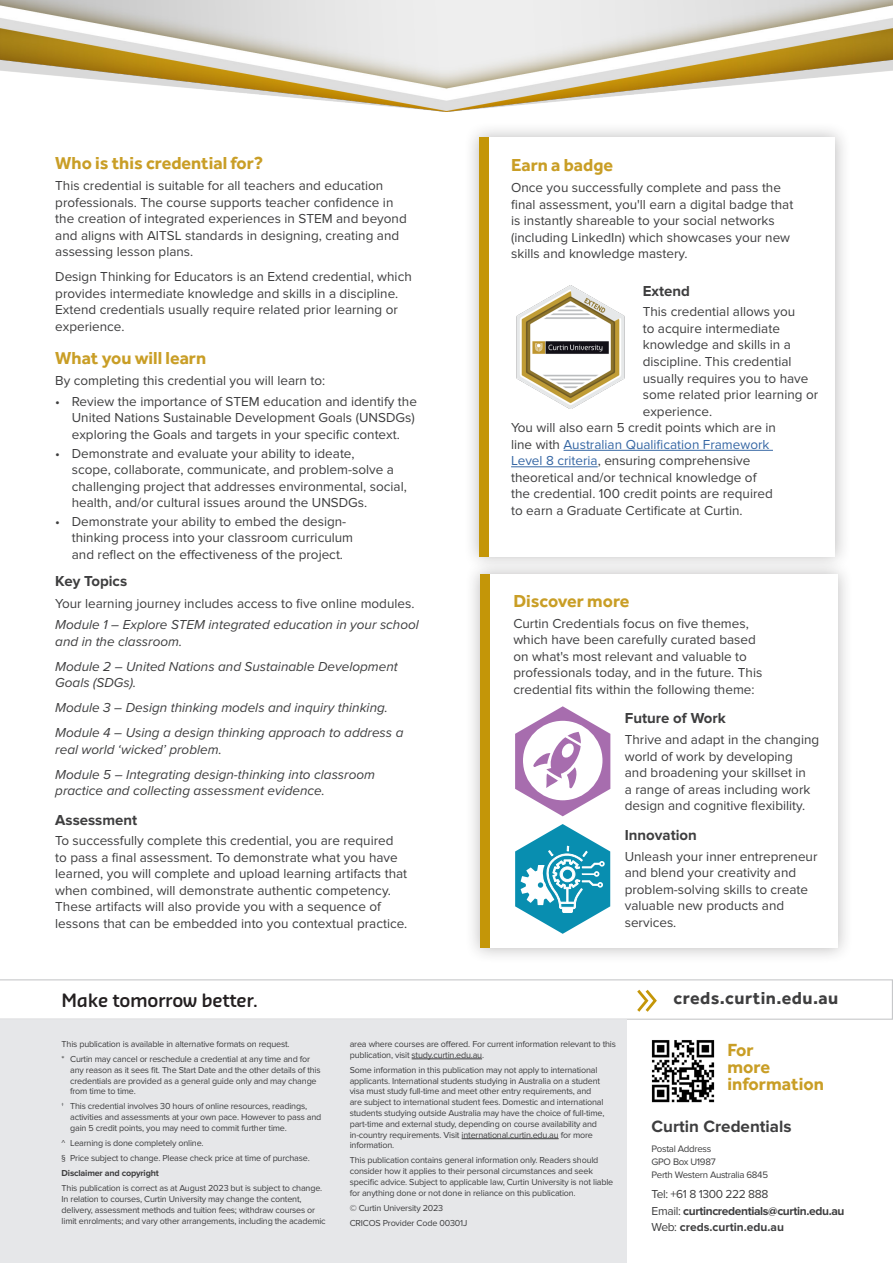
<style>
.page{position:relative;width:893px;height:1263px;background:#fff}
.page>*{position:absolute;margin:0;border:0;box-sizing:border-box;transform-origin:0 0}
.t1{font:700 18.15px/17px "Effra";color:#c99e26}
.t2{font:700 18px "Effra";color:#c99e26}
.t3{font:600 18px "Sansa Soft Pro";letter-spacing:-.02em;color:#231f20}
.t4{font:700 18px "Effra";letter-spacing:.025em;color:#3e3e3f}
.t5{font:700 16.95px "Proxima Nova";color:#3e3e3f}
.t6{font:700 15px "Proxima Nova";color:#3e3e3f}
.t7{font:13.5px/16.5px "Proxima Nova";color:#3e3e3f}
.t8{font:italic 13.5px/16.5px "Proxima Nova";color:#3e3e3f}
.t9{font:13.5px "Proxima Nova";color:#3667a4}
.t10{font:700 12px/16.5px "Proxima Nova";letter-spacing:-.03em;color:#3e3e3f}
.t11{font:9.75px/13.4px "Proxima Nova";letter-spacing:-.03em;color:#3e3e3f}
.Disclaimer_Info_copy{font:9px/10.8px "Proxima Nova";letter-spacing:-.02em;color:#3e3e3f}
.Disclaimer_bullets{font:9px/10.8px "Proxima Nova";letter-spacing:-.02em;color:#3e3e3f}
.Disclaimer_Info_copy-2{font:700 9px "Proxima Nova";letter-spacing:-.02em;color:#3e3e3f}
.s1{color:#3e3e3f}
.s2{color:#3667a4}
.s3{font-weight:400}
</style>
<div class="page">
<svg style="left:0;top:979px;width:893px;height:41px"></svg>
<img style="left:651px;top:1040px;width:64px;height:63px">
<img style="left:0;top:0;width:893px;height:112px">
<div style="left:0;top:1020px;width:627px;height:243px;background:#e6e7e9"></div>
<hr style="left:412px;top:1058px;width:70px;height:1px;background:#3e3e3f">
<hr style="left:462px;top:1138px;width:97px;height:1px;background:#3e3e3f">
<div style="left:464px;top:121px;width:387px;height:451px;background:#231f20;opacity:.3"></div>
<div style="left:479px;top:137px;width:356px;height:419px;background:#fff"></div>
<div style="left:479px;top:137px;width:9px;height:419px;background:#c49608"></div>
<hr style="left:564px;top:450px;width:209px;height:1px;background:#3667a4">
<hr style="left:511px;top:466px;width:87px;height:1px;background:#3667a4">
<img style="left:516px;top:285px;width:109px;height:124px">
<div style="left:465px;top:558px;width:389px;height:406px;background:#231f20;opacity:.3"></div>
<div style="left:481px;top:574px;width:357px;height:374px;background:#fff"></div>
<div style="left:481px;top:574px;width:9px;height:374px;background:#c49608"></div>
<svg style="left:515px;top:706px;width:95px;height:110px"></svg>
<svg style="left:515px;top:824px;width:95px;height:110px"></svg>
<h3 class="t2" style="left:55px;top:152px;width:210px">Who is this credential for?</h3>
<p class="t7" style="left:55px;top:178px;width:353px">This credential is suitable for all teachers and education professionals. The course supports teacher confidence in the creation of integrated experiences in STEM and beyond and aligns with AITSL standards in designing, creating and assessing lesson plans.</p>
<p class="t7" style="left:55px;top:269px;width:358px">Design Thinking for Educators is an Extend credential, which provides intermediate knowledge and skills in a discipline.<br>Extend credentials usually require related prior learning or experience.</p>
<h3 class="t2" style="left:55px;top:347px;width:152px">What you will learn</h3>
<p class="t7" style="left:55px;top:373px;width:272px">By completing this credential you will learn to:</p>
<p class="t7" style="left:72px;top:393px;width:347px;text-indent:-16px">• Review the importance of STEM education and identify the<br>United Nations Sustainable Development Goals (UNSDGs) exploring the Goals and targets in your specific context.</p>
<p class="t7" style="left:72px;top:445px;width:337px;text-indent:-16px">• Demonstrate and evaluate your ability to ideate,<br>scope, collaborate, communicate, and problem-solve a challenging project that addresses environmental, social, health, and/or cultural issues around the UNSDGs.</p>
<p class="t7" style="left:72px;top:513px;width:283px;text-indent:-16px">• Demonstrate your ability to embed the design&shy;thinking process into your classroom curriculum and reflect on the effectiveness of the project.</p>
<h4 class="t6" style="left:55px;top:572px;width:74px">Key Topics</h4>
<h4 class="t7" style="left:55px;top:596px;width:361px">Your learning journey includes access to five online modules.</h4>
<p class="t8" style="left:55px;top:616px;width:365px">Module 1 – Explore STEM integrated education in your school and in the classroom.</p>
<p class="t8" style="left:55px;top:657px;width:344px">Module 2 – United Nations and Sustainable Development<br>Goals (SDGs).</p>
<p class="t8" style="left:55px;top:699px;width:334px">Module 3 – Design thinking models and inquiry thinking.</p>
<p class="t8" style="left:55px;top:724px;width:350px">Module 4 – Using a design thinking approach to address a real world ‘wicked’ problem.</p>
<p class="t8" style="left:55px;top:765px;width:321px">Module 5 – Integrating design-thinking into classroom practice and collecting assessment evidence.</p>
<h4 class="t6" style="left:55px;top:811px;width:84px">Assessment</h4>
<p class="t7" style="left:55px;top:833px;width:354px">To successfully complete this credential, you are required to pass a final assessment. To demonstrate what you have learned, you will complete and upload learning artifacts that when combined, will demonstrate authentic competency.<br>These artifacts will also provide you with a sequence of lessons that can be embedded into you contextual practice.</p>
<h3 class="t2" style="left:511px;top:154px;width:103px">Earn a badge</h3>
<p class="t7" style="left:511px;top:180px;width:284px">Once you successfully complete and pass the final assessment, you'll earn a digital badge that is instantly shareable to your social networks (including LinkedIn) which showcases your new skills and knowledge mastery.</p>
<p class="t6" style="left:643px;top:282px;width:49px">Extend</p>
<p class="t7" style="left:643px;top:304px;width:154px">This credential allows you</p>
<p class="t7" style="left:643px;top:320px;width:139px">to acquire intermediate</p>
<p class="t7" style="left:643px;top:337px;width:150px">knowledge and skills in a</p>
<p class="t7" style="left:643px;top:353px;width:150px">discipline. This credential</p>
<p class="t7" style="left:643px;top:370px;width:167px">usually requires you to have</p>
<p class="t7" style="left:643px;top:386px;width:177px">some related prior learning or</p>
<p class="t7" style="left:643px;top:403px;width:71px">experience.</p>
<p class="t7" style="left:511px;top:419px;width:266px">You will also earn 5 credit points which are in</p>
<p class="t9" style="left:511px;top:436px;width:260px"><span class="s1">line with</span> Australian Qualification Framework</p>
<p class="t7" style="left:511px;top:452px;width:241px"><span class="s2">Level 8 criteria</span>, ensuring comprehensive</p>
<p class="t7" style="left:511px;top:469px;width:247px">theoretical and/or technical knowledge of</p>
<p class="t7" style="left:511px;top:485px;width:263px">the credential. 100 credit points are required</p>
<p class="t7" style="left:511px;top:502px;width:233px">to earn a Graduate Certificate at Curtin.</p>
<h3 class="t2" style="left:513px;top:590px;width:118px">Discover more</h3>
<p class="t7" style="left:513px;top:615px;width:250px">Curtin Credentials focus on five themes, which have been carefully curated based on what's most relevant and valuable to professionals today, and in the future. This credential fits within the following theme:</p>
<h4 class="t6" style="left:625px;top:710px;width:103px">Future of Work</h4>
<p class="t7" style="left:625px;top:732px;width:196px">Thrive and adapt in the changing world of work by developing<br>and broadening your skillset in<br>a range of areas including work design and cognitive flexibility.</p>
<h4 class="t6" style="left:625px;top:826px;width:74px">Innovation</h4>
<p class="t7" style="left:625px;top:848px;width:194px">Unleash your inner entrepreneur and blend your creativity and problem-solving skills to create valuable new products and services.</p>
<h2 class="t3" style="left:62px;top:988px;width:198px">Make tomorrow better.</h2>
<h2 class="t4" style="left:673px;top:987px;width:166px">creds.curtin.edu.au</h2>
<h1 class="t1" style="left:727px;top:1041px;width:98px">For<br>more information</h1>
<p class="Disclaimer_Info_copy" style="left:62px;top:1038px;width:230px">This publication is available in alternative formats on request.</p>
<p class="Disclaimer_bullets" style="left:70px;top:1054px;width:252px;text-indent:-9px">* Curtin may cancel or reschedule a credential at any time and for any reason as it sees fit. The Start Date and the other details of this credentials are provided as a general guide only and may change from time to time.</p>
<p class="Disclaimer_bullets" style="left:70px;top:1101px;width:253px;text-indent:-9px">† This credential involves 30 hours of online resources, readings, activities and assessments at your own pace. However to pass and gain 5 credit points, you may need to commit further time.</p>
<p class="Disclaimer_bullets" style="left:62px;top:1138px;width:143px">^ Learning is done completely online.</p>
<p class="Disclaimer_bullets" style="left:62px;top:1153px;width:250px">§ Price subject to change. Please check price at time of purchase.</p>
<p class="Disclaimer_Info_copy-2" style="left:62px;top:1168px;width:99px">Disclaimer and copyright</p>
<p class="Disclaimer_Info_copy" style="left:62px;top:1183px;width:266px">This publication is correct as at August 2023 but is subject to change.<br>In relation to courses, Curtin University may change the content, delivery, assessment methods and tuition fees; withdraw courses or limit enrolments; and vary other arrangements, including the academic</p>
<p class="Disclaimer_Info_copy" style="left:350px;top:1038px;width:268px">area where courses are offered. For current information relevant to this publication, visit study.curtin.edu.au.</p>
<p class="Disclaimer_Info_copy" style="left:350px;top:1064px;width:256px">Some information in this publication may not apply to international applicants. International students studying in Australia on a student visa must study full-time and meet other entry requirements, and are subject to international student fees. Domestic and international students studying outside Australia may have the choice of full-time, part-time and external study, depending on course availability and in-country requirements. Visit international.curtin.edu.au for more information.</p>
<p class="Disclaimer_Info_copy" style="left:350px;top:1155px;width:265px">This publication contains general information only. Readers should consider how it applies to their personal circumstances and seek specific advice. Subject to applicable law, Curtin University is not liable for anything done or not done in reliance on this publication.</p>
<p class="Disclaimer_Info_copy" style="left:350px;top:1202px;width:95px">© Curtin University 2023</p>
<p class="Disclaimer_Info_copy" style="left:350px;top:1217px;width:119px">CRICOS Provider Code 00301J</p>
<h4 class="t5" style="left:652px;top:1116px;width:141px">Curtin Credentials</h4>
<p class="t11" style="left:652px;top:1142px;width:118px">Postal Address<br>GPO Box U1987<br>Perth Western Australia 6845</p>
<p class="t10" style="left:652px;top:1186px;width:194px"><span class="s3">Tel: +61 8 1300 222 888<br>Email:</span> curtincredentials@curtin.edu.au<br><span class="s3">Web:</span> creds.curtin.edu.au</p>
</div>
